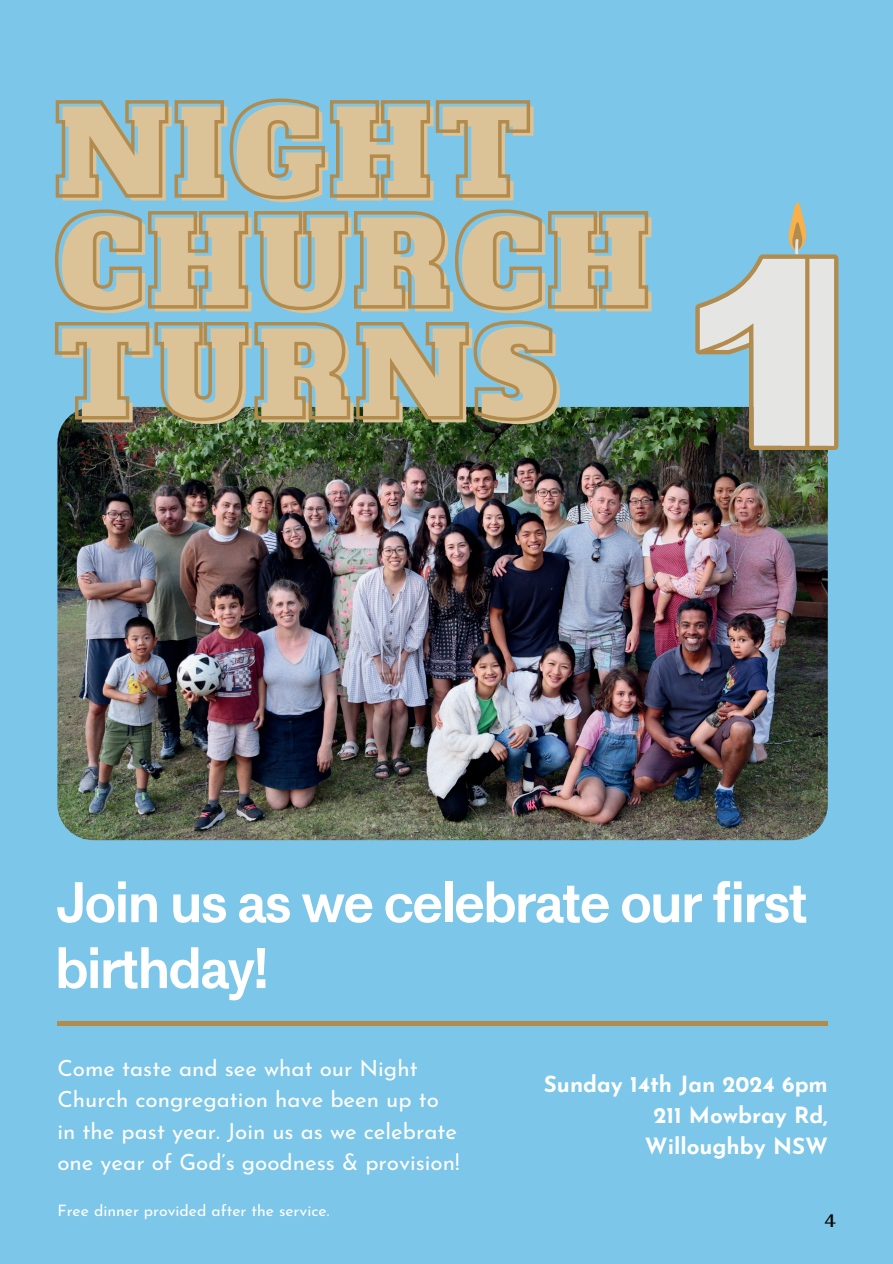
<style>
.page{position:relative;width:893px;height:1264px;background:#fff}
.page>*{position:absolute;margin:0;border:0;box-sizing:border-box;transform-origin:0 0}
.t1{font:120.75px/110.9px "Alfa Slab One";letter-spacing:.04em;color:#dbc297}
.t2{font:700 53.1px/65.8px "Standard";letter-spacing:-.04em;color:#fff}
.t3{font:22.35px/31.2px "Josefin Sans";color:#fff}
.t4{font:700 22.35px/31.2px "Josefin Sans";color:#fff;text-align:right}
.t5{font:500 18px "Domaine Sans Text";color:#080704}
.t6{font:15.75px "Josefin Sans";color:#fff}
</style>
<div class="page">
<div style="left:0;top:0;width:892px;height:1263px;background:#7bc6e9"></div>
<img style="left:57px;top:407px;width:770px;height:433px;border-radius:36px">
<hr style="left:57px;top:1021px;width:770px;height:4px;background:#b38c4d">
<svg style="left:55px;top:98px;width:476px;height:102px"></svg>
<svg style="left:55px;top:209px;width:594px;height:102px"></svg>
<svg style="left:55px;top:320px;width:503px;height:103px"></svg>
<svg style="left:695px;top:202px;width:143px;height:248px"></svg>
<h1 class="t1" style="left:60px;top:90px;width:595px">NIGHT<br>CHURCH<br>TURNS</h1>
<h2 class="t2" style="left:55px;top:870px;width:755px">Join us as we celebrate our first birthday!</h2>
<p class="t3" style="left:57px;top:1050px;width:403px">Come taste and see what our Night Church congregation have been up to in the past year. Join us as we celebrate one year of God’s goodness &amp; provision!</p>
<p class="t6" style="left:57px;top:1197px;width:273px">Free dinner provided after the service.</p>
<p class="t4" style="left:544px;top:1065px;width:285px">Sunday 14th Jan 2024 6pm<br>211 Mowbray Rd,<br>Willoughby NSW</p>
<p class="t5" style="left:824px;top:1208px;width:13px">4</p>
</div>
